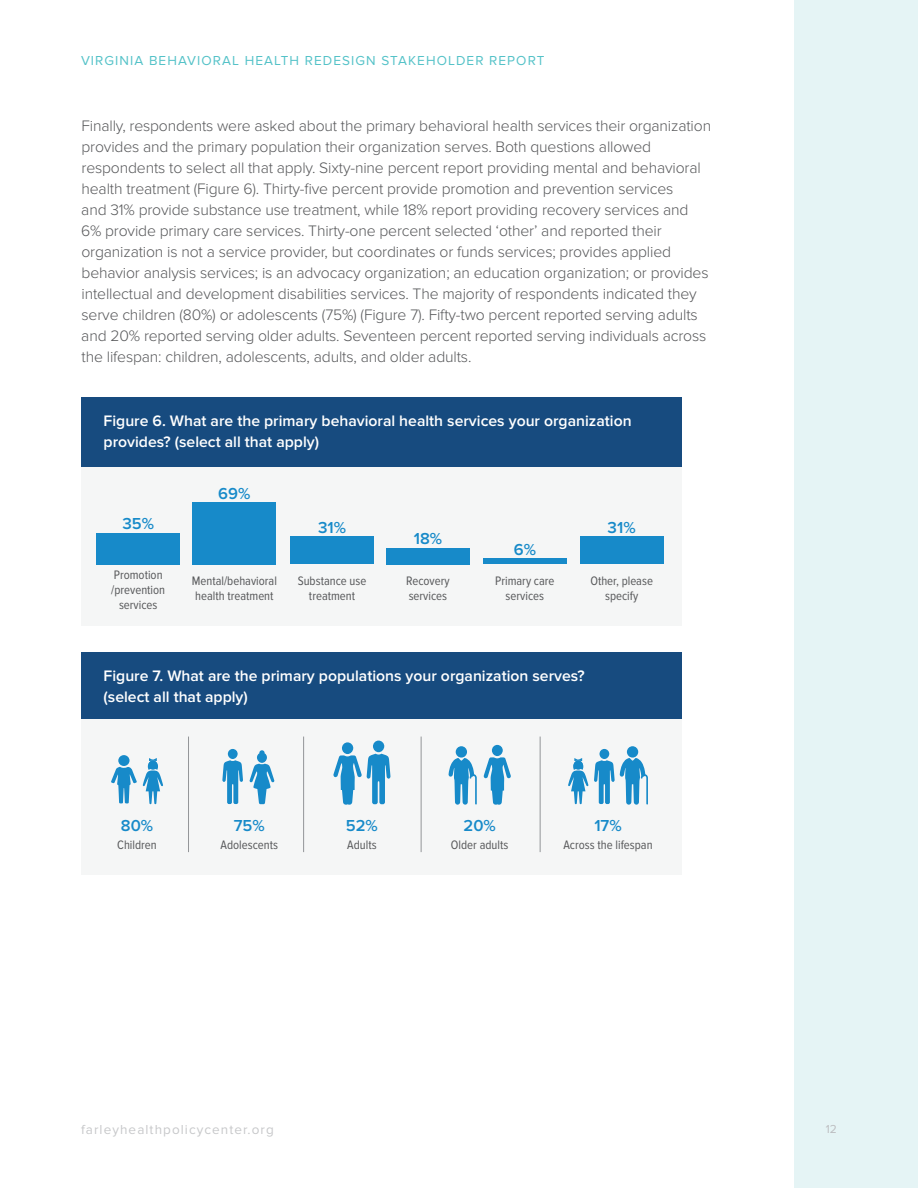
<style>
.page{position:relative;width:918px;height:1188px;background:#fff}
.page>*{position:absolute;margin:0;border:0;box-sizing:border-box;transform-origin:0 0}
.H4_Headings{font:600 16.5px "Proxima Nova";color:#178ac9}
.COPY{font:300 15.75px/21px "Proxima Nova";letter-spacing:-.01em;color:#57585a}
.Figure_Headings{font:600 15.75px/21px "Proxima Nova";color:#fff}
.t1{font:13.5px "Proxima Nova";letter-spacing:.08em;color:#54c2c8}
.t2{font:13.5px "Proxima Nova";letter-spacing:.08em;color:#c7c8ca}
.H4_Headings-2{font:12.75px/15px "Proxima Nova Cond";color:#57585a;text-align:center}
.t3{font:12px "Proxima Nova";color:#bcbdc0}
</style>
<div class="page">
<div style="left:794px;top:0;width:124px;height:1188px;background:#e5f4f5"></div>
<div style="left:81px;top:654px;width:600px;height:221px;background:#f5f6f6"></div>
<div style="left:81px;top:399px;width:600px;height:227px;background:#f5f6f6"></div>
<div style="left:81px;top:397px;width:600px;height:70px;background:#174b7f"></div>
<div style="left:81px;top:653px;width:600px;height:66px;background:#174b7f"></div>
<div style="left:96px;top:533px;width:84px;height:31px;background:#178ac9"></div>
<div style="left:192px;top:502px;width:84px;height:62px;background:#178ac9"></div>
<div style="left:290px;top:537px;width:84px;height:27px;background:#178ac9"></div>
<div style="left:386px;top:548px;width:84px;height:16px;background:#178ac9"></div>
<div style="left:483px;top:559px;width:84px;height:5px;background:#178ac9"></div>
<div style="left:580px;top:537px;width:84px;height:27px;background:#178ac9"></div>
<svg style="left:111px;top:767px;width:26px;height:37px"></svg>
<div style="left:118px;top:755px;width:12px;height:11px;background:#178ac9;border-radius:50%"></div>
<svg style="left:143px;top:758px;width:20px;height:46px"></svg>
<div style="left:228px;top:749px;width:10px;height:10px;background:#178ac9;border-radius:50%"></div>
<svg style="left:222px;top:760px;width:21px;height:44px"></svg>
<svg style="left:249px;top:750px;width:26px;height:54px"></svg>
<div style="left:373px;top:741px;width:11px;height:11px;background:#178ac9;border-radius:50%"></div>
<div style="left:342px;top:742px;width:11px;height:12px;background:#178ac9;border-radius:50%"></div>
<svg style="left:333px;top:754px;width:58px;height:51px"></svg>
<div style="left:492px;top:745px;width:11px;height:11px;background:#178ac9;border-radius:50%"></div>
<svg style="left:483px;top:757px;width:28px;height:48px"></svg>
<svg style="left:448px;top:758px;width:29px;height:47px"></svg>
<div style="left:456px;top:746px;width:11px;height:12px;background:#178ac9;border-radius:50%"></div>
<div style="left:599px;top:749px;width:10px;height:10px;background:#178ac9;border-radius:50%"></div>
<svg style="left:568px;top:758px;width:80px;height:47px"></svg>
<div style="left:627px;top:746px;width:11px;height:12px;background:#178ac9;border-radius:50%"></div>
<hr style="left:188px;top:737px;width:1px;height:115px;background:#939598">
<hr style="left:303px;top:737px;width:1px;height:115px;background:#939598">
<hr style="left:421px;top:737px;width:1px;height:115px;background:#939598">
<hr style="left:540px;top:737px;width:1px;height:115px;background:#939598">
<p class="t1" style="left:81px;top:52px;width:465px">VIRGINIA BEHAVIORAL HEALTH REDESIGN STAKEHOLDER REPORT</p>
<p class="COPY" style="left:81px;top:115px;width:632px">Finally, respondents were asked about the primary behavioral health services their organization provides and the primary population their organization serves. Both questions allowed respondents to select all that apply. Sixty-nine percent report providing mental and behavioral health treatment (Figure 6). Thirty-five percent provide promotion and prevention services<br>and 31% provide substance use treatment, while 18% report providing recovery services and 6% provide primary care services. Thirty-one percent selected ‘other’ and reported their organization is not a service provider, but coordinates or funds services; provides applied behavior analysis services; is an advocacy organization; an education organization; or provides intellectual and development disabilities services. The majority of respondents indicated they serve children (80%) or adolescents (75%) (Figure 7). Fifty-two percent reported serving adults and 20% reported serving older adults. Seventeen percent reported serving individuals across the lifespan: children, adolescents, adults, and older adults.</p>
<p class="Figure_Headings" style="left:104px;top:411px;width:530px">Figure 6. What are the primary behavioral health services your organization provides? (select all that apply)</p>
<p class="H4_Headings" style="left:122px;top:514px;width:33px">35%</p>
<p class="H4_Headings-2" style="left:114px;top:567px;width:50px">Promotion</p>
<p class="H4_Headings-2" style="left:111px;top:582px;width:55px">/prevention services</p>
<p class="H4_Headings" style="left:218px;top:484px;width:34px">69%</p>
<p class="H4_Headings-2" style="left:192px;top:573px;width:87px">Mental/behavioral</p>
<p class="H4_Headings-2" style="left:195px;top:588px;width:80px">health treatment</p>
<p class="H4_Headings" style="left:318px;top:518px;width:30px">31%</p>
<p class="H4_Headings-2" style="left:298px;top:573px;width:70px">Substance use</p>
<p class="H4_Headings-2" style="left:309px;top:588px;width:48px">treatment</p>
<p class="H4_Headings" style="left:414px;top:529px;width:30px">18%</p>
<p class="H4_Headings-2" style="left:406px;top:573px;width:45px">Recovery</p>
<p class="H4_Headings-2" style="left:409px;top:588px;width:40px">services</p>
<p class="H4_Headings" style="left:514px;top:540px;width:24px">6%</p>
<p class="H4_Headings-2" style="left:495px;top:573px;width:61px">Primary care</p>
<p class="H4_Headings-2" style="left:506px;top:588px;width:40px">services</p>
<p class="H4_Headings" style="left:608px;top:518px;width:30px">31%</p>
<p class="H4_Headings-2" style="left:590px;top:573px;width:64px">Other, please</p>
<p class="H4_Headings-2" style="left:605px;top:588px;width:35px">specify</p>
<p class="Figure_Headings" style="left:104px;top:666px;width:483px">Figure 7. What are the primary populations your organization serves? (select all that apply)</p>
<p class="H4_Headings" style="left:121px;top:816px;width:34px">80%</p>
<p class="H4_Headings" style="left:234px;top:816px;width:32px">75%</p>
<p class="H4_Headings" style="left:346px;top:816px;width:34px">52%</p>
<p class="H4_Headings" style="left:464px;top:816px;width:34px">20%</p>
<p class="H4_Headings" style="left:594px;top:816px;width:29px">17%</p>
<p class="H4_Headings-2" style="left:117px;top:837px;width:41px">Children</p>
<p class="H4_Headings-2" style="left:221px;top:837px;width:59px">Adolescents</p>
<p class="H4_Headings-2" style="left:347px;top:837px;width:31px">Adults</p>
<p class="H4_Headings-2" style="left:451px;top:837px;width:59px">Older adults</p>
<p class="H4_Headings-2" style="left:563px;top:837px;width:91px">Across the lifespan</p>
<p class="t2" style="left:81px;top:1122px;width:194px">farleyhealthpolicycenter.org</p>
<p class="t3" style="left:826px;top:1122px;width:13px">12</p>
</div>
